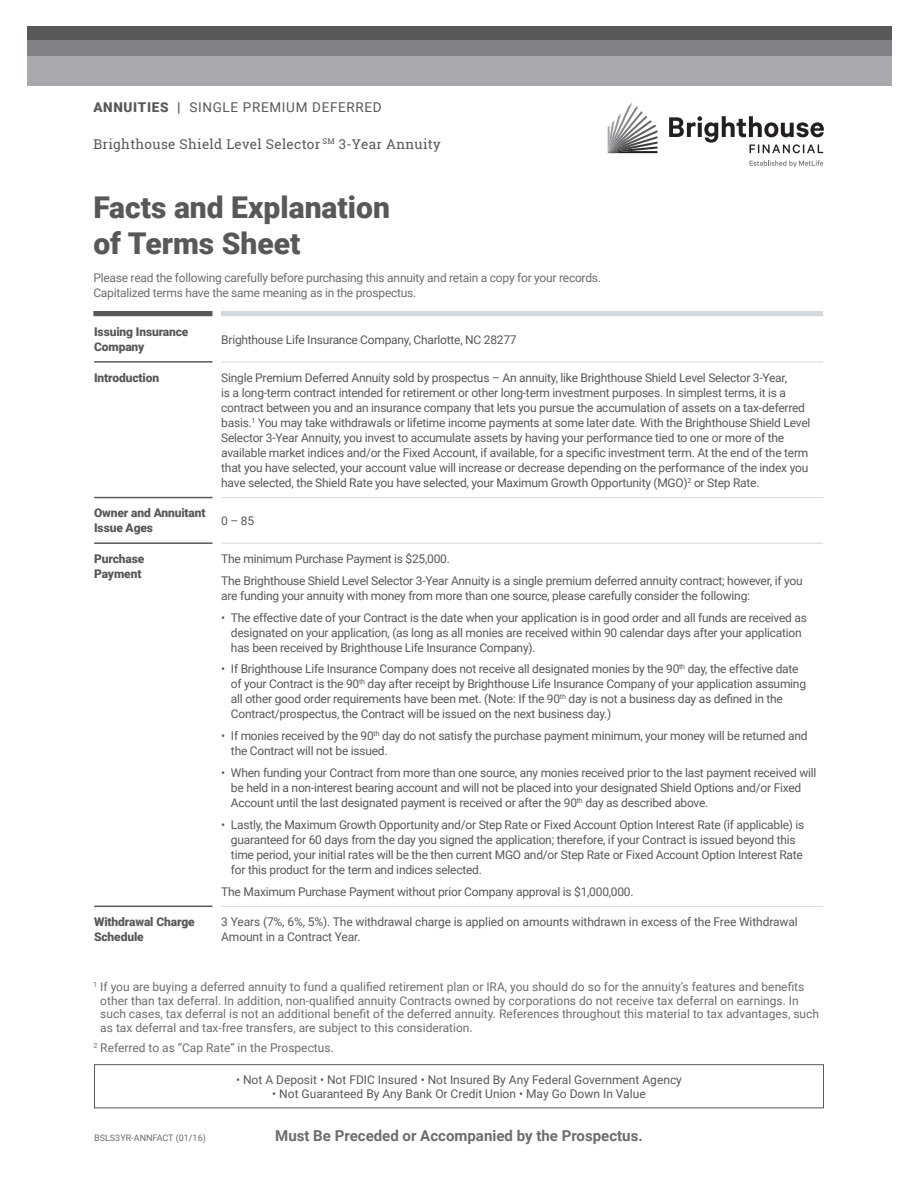
<style>
.page{position:relative;width:918px;height:1188px;background:#fff}
.page>*{position:absolute;margin:0;border:0;box-sizing:border-box;transform-origin:0 0}
.t1{font:900 30px/36px "Roboto";color:#57585a}
.t2{font:700 15px "Roboto";color:#6c6d70}
.t3{font:13.5px "Roboto Slab";letter-spacing:.025em;color:#57585a}
.t4{font:13.5px "Roboto";letter-spacing:.05em;color:#57585a}
.t5{font:12px/15px "Roboto";letter-spacing:-.02em;color:#57585a}
.t6{font:12px/13.5px "Roboto";color:#6c6d70}
.t7{font:12px/15px "Roboto";letter-spacing:-.02em;color:#6c6d70}
.t8{font:12px "Roboto";color:#57585a}
.t9{font:900 12px/15px "Roboto";letter-spacing:-.01em;color:#57585a}
.t10{font:9px "Roboto";color:#6c6d70}
.s1{font-weight:900}
</style>
<div class="page">
<svg style="left:749px;top:160px;width:73px;height:7px"></svg>
<svg style="left:669px;top:116px;width:154px;height:37px"></svg>
<svg style="left:607px;top:102px;width:50px;height:51px"></svg>
<div style="left:27px;top:56px;width:864px;height:30px;background:#a8a9ad"></div>
<div style="left:27px;top:26px;width:864px;height:15px;background:#57585a"></div>
<div style="left:27px;top:41px;width:864px;height:15px;background:#808285"></div>
<div style="left:94px;top:1063px;width:729px;height:44px;border:1px solid #57585a"></div>
<hr style="left:221px;top:361px;width:601px;height:1px;background:#d4dade">
<hr style="left:221px;top:497px;width:601px;height:1px;background:#d4dade">
<hr style="left:221px;top:542px;width:601px;height:1px;background:#d4dade">
<hr style="left:94px;top:361px;width:118px;height:1px;background:#57585a">
<hr style="left:94px;top:496px;width:118px;height:2px;background:#57585a">
<hr style="left:94px;top:542px;width:118px;height:2px;background:#57585a">
<hr style="left:94px;top:905px;width:118px;height:1px;background:#57585a">
<hr style="left:221px;top:905px;width:601px;height:1px;background:#d4dade">
<div style="left:221px;top:311px;width:601px;height:5px;background:#d4dade"></div>
<div style="left:93px;top:311px;width:119px;height:5px;background:#57585a"></div>
<p class="t4" style="left:93px;top:98px;width:290px"><span class="s1">ANNUITIES |</span> SINGLE PREMIUM DEFERRED</p>
<p class="t3" style="left:93px;top:135px;width:349px">Brighthouse Shield Level Selector <sup>SM</sup> 3-Year Annuity</p>
<h1 class="t1" style="left:93px;top:188px;width:298px">Facts and Explanation of Terms Sheet</h1>
<p class="t7" style="left:93px;top:270px;width:509px">Please read the following carefully before purchasing this annuity and retain a copy for your records.<br>Capitalized terms have the same meaning as in the prospectus.</p>
<p class="t9" style="left:94px;top:324px;width:96px">Issuing Insurance<br>Company</p>
<p class="t5" style="left:221px;top:331px;width:297px">Brighthouse Life Insurance Company, Charlotte, NC 28277</p>
<p class="t9" style="left:94px;top:369px;width:66px">Introduction</p>
<p class="t5" style="left:221px;top:369px;width:590px">Single Premium Deferred Annuity sold by prospectus – An annuity, like Brighthouse Shield Level Selector 3-Year,<br>is a long-term contract intended for retirement or other long-term investment purposes. In simplest terms, it is a contract between you and an insurance company that lets you pursue the accumulation of assets on a tax-deferred basis.<sup>1</sup> You may take withdrawals or lifetime income payments at some later date. With the Brighthouse Shield Level Selector 3-Year Annuity, you invest to accumulate assets by having your performance tied to one or more of the available market indices and/or the Fixed Account, if available, for a specific investment term. At the end of the term that you have selected, your account value will increase or decrease depending on the performance of the index you have selected, the Shield Rate you have selected, your Maximum Growth Opportunity (MGO)<sup>2</sup> or Step Rate.</p>
<p class="t9" style="left:94px;top:505px;width:113px">Owner and Annuitant<br>Issue Ages</p>
<p class="t5" style="left:221px;top:512px;width:34px">0 – 85</p>
<p class="t9" style="left:94px;top:550px;width:52px">Purchase<br>Payment</p>
<p class="t5" style="left:221px;top:547px;width:582px;line-height:21.8px">The minimum Purchase Payment is $25,000.<br>The Brighthouse Shield Level Selector 3-Year Annuity is a single premium deferred annuity contract; however, if you</p>
<p class="t5" style="left:221px;top:587px;width:530px">are funding your annuity with money from more than one source, please carefully consider the following:</p>
<p class="t5" style="left:231px;top:609px;width:577px;text-indent:-10px">• The effective date of your Contract is the date when your application is in good order and all funds are received as designated on your application, (as long as all monies are received within 90 calendar days after your application has been received by Brighthouse Life Insurance Company).</p>
<p class="t5" style="left:231px;top:661px;width:576px;text-indent:-10px">• If Brighthouse Life Insurance Company does not receive all designated monies by the 90<sup>th</sup> day, the effective date of your Contract is the 90<sup>th</sup> day after receipt by Brighthouse Life Insurance Company of your application assuming all other good order requirements have been met. (Note: If the 90<sup>th</sup> day is not a business day as defined in the Contract/prospectus, the Contract will be issued on the next business day.)</p>
<p class="t5" style="left:231px;top:727px;width:578px;text-indent:-10px">• If monies received by the 90<sup>th</sup> day do not satisfy the purchase payment minimum, your money will be returned and the Contract will not be issued.</p>
<p class="t5" style="left:231px;top:764px;width:586px;text-indent:-10px">• When funding your Contract from more than one source, any monies received prior to the last payment received will be held in a non-interest bearing account and will not be placed into your designated Shield Options and/or Fixed<br>Account until the last designated payment is received or after the 90<sup>th</sup> day as described above.</p>
<p class="t5" style="left:231px;top:816px;width:574px;text-indent:-10px">• Lastly, the Maximum Growth Opportunity and/or Step Rate or Fixed Account Option Interest Rate (if applicable) is guaranteed for 60 days from the day you signed the application; therefore, if your Contract is issued beyond this time period, your initial rates will be the then current MGO and/or Step Rate or Fixed Account Option Interest Rate for this product for the term and indices selected.</p>
<p class="t5" style="left:221px;top:883px;width:413px">The Maximum Purchase Payment without prior Company approval is $1,000,000.</p>
<p class="t9" style="left:94px;top:913px;width:102px">Withdrawal Charge<br>Schedule</p>
<p class="t5" style="left:221px;top:913px;width:577px">3 Years (7%, 6%, 5%). The withdrawal charge is applied on amounts withdrawn in excess of the Free Withdrawal<br>Amount in a Contract Year.</p>
<p class="t6" style="left:100px;top:979px;width:720px;text-indent:-7px"><sup>1</sup> If you are buying a deferred annuity to fund a qualified retirement plan or IRA, you should do so for the annuity’s features and benefits other than tax deferral. In addition, non-qualified annuity Contracts owned by corporations do not receive tax deferral on earnings. In such cases, tax deferral is not an additional benefit of the deferred annuity. References throughout this material to tax advantages, such as tax deferral and tax-free transfers, are subject to this consideration.</p>
<p class="t6" style="left:93px;top:1040px;width:242px"><sup>2</sup> Referred to as “Cap Rate” in the Prospectus.</p>
<p class="t8" style="left:236px;top:1071px;width:447px">• Not A Deposit • Not FDIC Insured • Not Insured By Any Federal Government Agency</p>
<p class="t8" style="left:272px;top:1084px;width:375px">• Not Guaranteed By Any Bank Or Credit Union • May Go Down In Value</p>
<p class="t10" style="left:94px;top:1130px;width:113px">BSLS3YR-ANNFACT (01/16)</p>
<p class="t2" style="left:275px;top:1124px;width:369px">Must Be Preceded or Accompanied by the Prospectus.</p>
</div>
